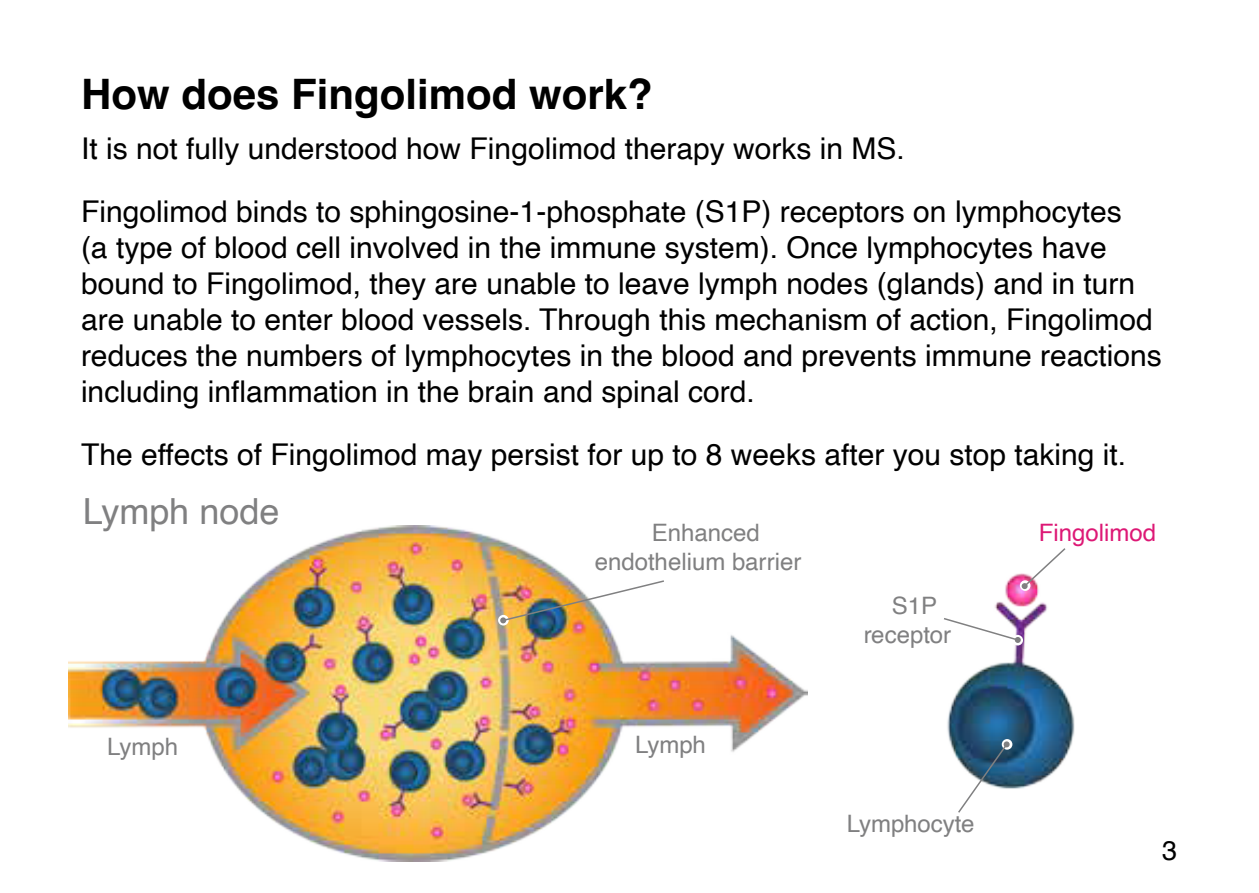
<style>
.page{position:relative;width:1259px;height:893px;background:#fff}
.page>*{position:absolute;margin:0;border:0;box-sizing:border-box;transform-origin:0 0}
.t1{font:700 42px "Helvetica";color:#000}
.t2{font:36px "Helvetica";color:#808081}
.t3{font:30px/36px "Helvetica";color:#000}
.t4{font:27px "Helvetica";color:#000}
.t5{font:24px/28.8px "Helvetica";color:#808081}
.t6{font:24px "Helvetica";color:#dd1875}
</style>
<div class="page">
<img style="left:69px;top:525px;width:739px;height:337px">
<img style="left:947px;top:573px;width:128px;height:216px">
<svg style="left:498px;top:615px;width:11px;height:10px"></svg>
<img style="left:500px;top:579px;width:165px;height:44px">
<svg style="left:1012px;top:635px;width:11px;height:10px"></svg>
<div style="left:1001px;top:739px;width:11px;height:11px;background:#fff;border-radius:50%"></div>
<svg style="left:944px;top:617px;width:76px;height:26px"></svg>
<svg style="left:956px;top:742px;width:52px;height:71px"></svg>
<svg style="left:1003px;top:741px;width:7px;height:7px"></svg>
<div style="left:1020px;top:580px;width:10px;height:11px;background:#fff;border-radius:50%"></div>
<svg style="left:1021px;top:548px;width:46px;height:41px"></svg>
<h1 class="t1" style="left:81px;top:69px;width:573px">How does Fingolimod work?</h1>
<p class="t3" style="left:81px;top:118px;width:1042px;line-height:63px">It is not fully understood how Fingolimod therapy works in MS.<br>Fingolimod binds to sphingosine-1-phosphate (S1P) receptors on lymphocytes</p>
<p class="t3" style="left:81px;top:230px;width:1082px">(a type of blood cell involved in the immune system). Once lymphocytes have bound to Fingolimod, they are unable to leave lymph nodes (glands) and in turn are unable to enter blood vessels. Through this mechanism of action, Fingolimod reduces the numbers of lymphocytes in the blood and prevents immune reactions including inflammation in the brain and spinal cord.</p>
<p class="t3" style="left:81px;top:437px;width:1046px">The effects of Fingolimod may persist for up to 8 weeks after you stop taking it.</p>
<p class="t2" style="left:83px;top:484px;width:198px">Lymph node</p>
<p class="t5" style="left:595px;top:519px;width:208px;text-indent:57px">Enhanced endothelium barrier</p>
<p class="t5" style="left:107px;top:732px;width:72px">Lymph</p>
<p class="t5" style="left:635px;top:731px;width:72px">Lymph</p>
<p class="t5" style="left:864px;top:592px;width:89px;text-align:center">S1P receptor</p>
<p class="t5" style="left:846px;top:810px;width:129px">Lymphocyte</p>
<p class="t6" style="left:1038px;top:514px;width:119px">Fingolimod</p>
<p class="t4" style="left:1162px;top:829px;width:17px">3</p>
</div>
